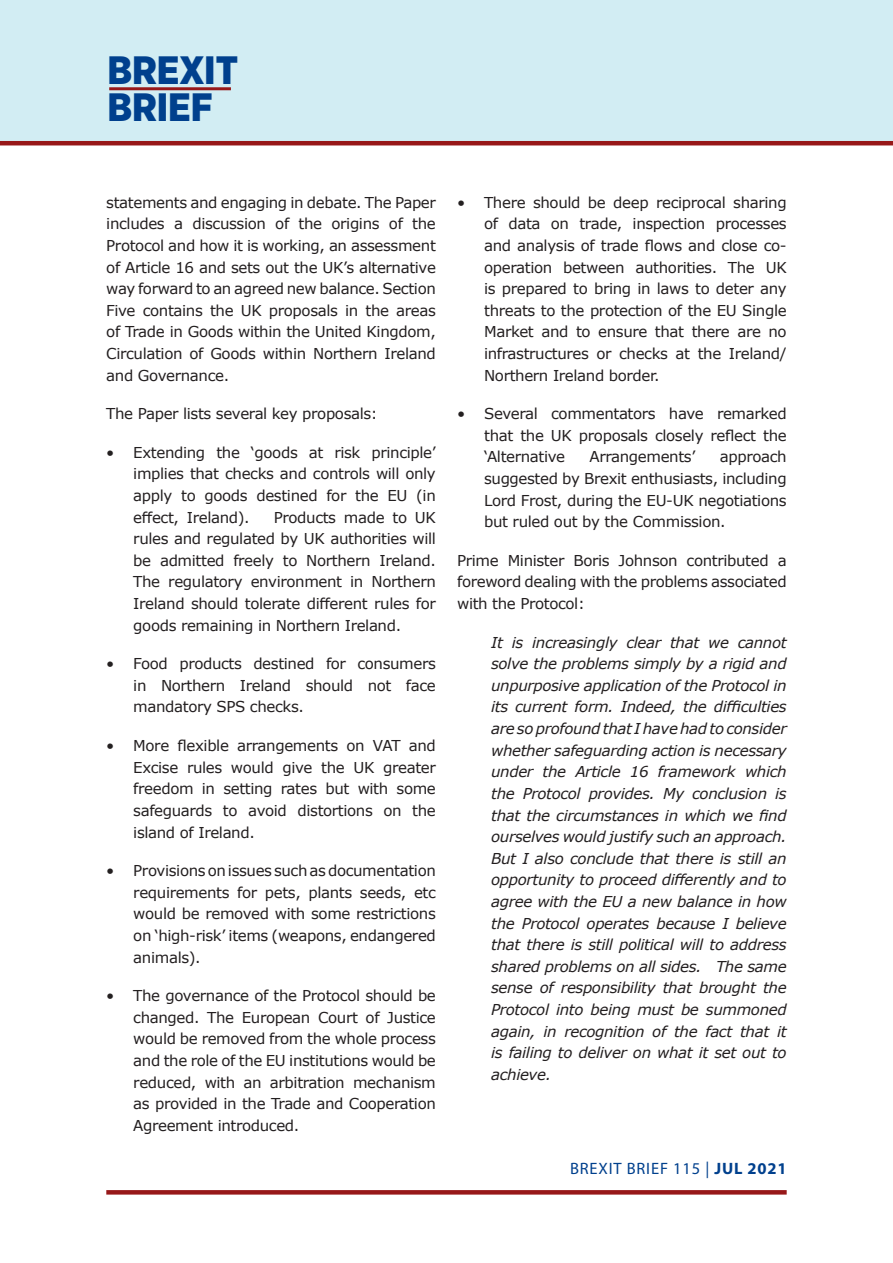
<style>
.page{position:relative;width:893px;height:1263px;background:#fff}
.page>*{position:absolute;margin:0;border:0;box-sizing:border-box;transform-origin:0 0}
.t1{font:900 39.6px/37.5px "Gotham Narrow";color:#00408d}
.t2{font:16.5px "Myriad Pro";letter-spacing:.05em;color:#00408d}
.t3{font:15px/21.6px "Verdana";letter-spacing:-.025em;color:#231f20;text-align:justify}
.t4{font:italic 15px/21.6px "Verdana";letter-spacing:-.025em;color:#231f20;text-align:justify}
.s1{font-weight:700}
</style>
<div class="page">
<div style="left:0;top:0;width:893px;height:142px;background:#d2edf3"></div>
<hr style="left:0;top:141px;width:893px;height:4px;background:#971819">
<hr style="left:109px;top:87px;width:122px;height:3px;background:#971819">
<svg style="left:106px;top:1190px;width:681px;height:4px;background:#991d1e"></svg>
<h1 class="t1" style="left:107px;top:51px;width:132px">BREXIT<br>BRIEF</h1>
<p class="t3" style="left:106px;top:191px;width:331px">statements and engaging in debate. The Paper includes a discussion of the origins of the Protocol and how it is working, an assessment of Article 16 and sets out the UK’s alternative way forward to an agreed new balance. Section Five contains the UK proposals in the areas of Trade in Goods within the United Kingdom, Circulation of Goods within Northern Ireland and Governance.</p>
<p class="t3" style="left:106px;top:403px;width:273px">The Paper lists several key proposals:</p>
<p class="t3" style="left:133px;top:441px;width:304px;text-indent:-27px">• Extending the ‘goods at risk principle’ implies that checks and controls will only apply to goods destined for the EU (in effect, Ireland).</p>
<p class="t3" style="left:133px;top:506px;width:304px;text-indent:141px">Products made to UK rules and regulated by UK authorities will be admitted freely to Northern Ireland.<br>The regulatory environment in Northern Ireland should tolerate different rules for goods remaining in Northern Ireland.</p>
<p class="t3" style="left:133px;top:653px;width:304px;text-indent:-27px">• Food products destined for consumers in Northern Ireland should not face mandatory SPS checks.</p>
<p class="t3" style="left:133px;top:735px;width:304px;text-indent:-27px">• More flexible arrangements on VAT and Excise rules would give the UK greater freedom in setting rates but with some safeguards to avoid distortions on the island of Ireland.</p>
<p class="t3" style="left:133px;top:860px;width:304px;text-indent:-27px">• Provisions on issues such as documentation requirements for pets, plants seeds, etc would be removed with some restrictions on ‘high-risk’ items (weapons, endangered animals).</p>
<p class="t3" style="left:133px;top:985px;width:304px;text-indent:-27px">• The governance of the Protocol should be changed. The European Court of Justice would be removed from the whole process and the role of the EU institutions would be reduced, with an arbitration mechanism as provided in the Trade and Cooperation Agreement introduced.</p>
<p class="t3" style="left:484px;top:191px;width:304px;text-indent:-27px">• There should be deep reciprocal sharing of data on trade, inspection processes and analysis of trade flows and close co&shy;operation between authorities. The UK is prepared to bring in laws to deter any threats to the protection of the EU Single Market and to ensure that there are no infrastructures or checks at the Ireland/ Northern Ireland border.</p>
<p class="t3" style="left:484px;top:403px;width:304px;text-indent:-27px">• Several commentators have remarked that the UK proposals closely reflect the ‘Alternative</p>
<p class="t3" style="left:484px;top:446px;width:304px;text-indent:236px">approach suggested by Brexit enthusiasts, including Lord Frost, during the EU-UK negotiations but ruled out by the Commission.</p>
<p class="t3" style="left:457px;top:549px;width:331px">Prime Minister Boris Johnson contributed a foreword dealing with the problems associated with the Protocol:</p>
<p class="t4" style="left:491px;top:631px;width:297px">It is increasingly clear that we cannot solve the problems simply by a rigid and unpurposive application of the Protocol in its current form. Indeed, the difficulties are so profound that I have had to consider whether safeguarding action is necessary under the Article 16 framework which the Protocol provides. My conclusion is that the circumstances in which we find ourselves would justify such an approach.<br>But I also conclude that there is still an opportunity to proceed differently and to agree with the EU a new balance in how the Protocol operates because I believe that there is still political will to address shared problems on all sides. The same sense of responsibility that brought the Protocol into being must be summoned again, in recognition of the fact that it is failing to deliver on what it set out to achieve.</p>
<p class="t3" style="left:589px;top:446px;width:107px">Arrangements’</p>
<p class="t2" style="left:570px;top:1158px;width:218px">BREXIT BRIEF 115 | <span class="s1">JUL 2021</span></p>
</div>
